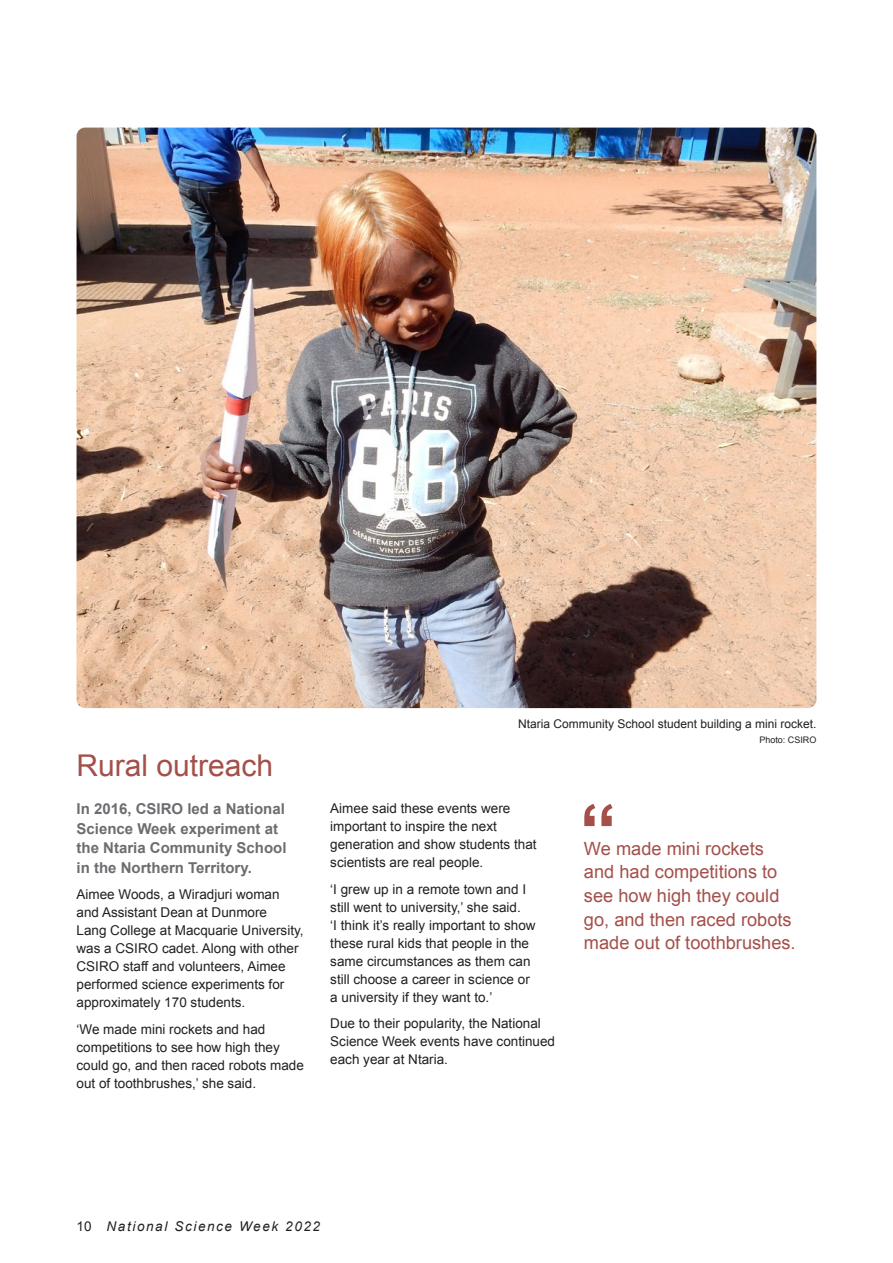
<style>
.page{position:relative;width:893px;height:1263px;background:#fff}
.page>*{position:absolute;margin:0;border:0;box-sizing:border-box;transform-origin:0 0}
.Heading_level_1{font:30px "Arial";color:#a44f4a}
.intro_green{font:18.15px/23.7px "Arial";color:#a44f4a}
.intro_green-2{font:700 15px/19.5px "Arial";color:#6c6d70}
.body_copy{font:13.5px/18px "Arial";color:#231f20}
.t1{font:italic 13.5px "Arial";letter-spacing:.12em;color:#231f20}
.body_copy-2{font:12px "Arial";color:#231f20}
.body_copy-3{font:9px "Arial";color:#231f20}
.s1{font-style:normal}
</style>
<div class="page">
<img style="left:77px;top:128px;width:739px;height:580px">
<svg style="left:584px;top:804px;width:29px;height:22px"></svg>
<p class="Heading_level_1" style="left:77px;top:746px;width:198px">Rural outreach</p>
<p class="intro_green-2" style="left:77px;top:800px;width:212px">In 2016, CSIRO led a National<br>Science Week experiment at the Ntaria Community School in the Northern Territory.</p>
<p class="body_copy" style="left:77px;top:886px;width:229px">Aimee Woods, a Wiradjuri woman and Assistant Dean at Dunmore<br>Lang College at Macquarie University, was a CSIRO cadet. Along with other CSIRO staff and volunteers, Aimee performed science experiments for approximately 170 students.</p>
<p class="body_copy" style="left:77px;top:1020px;width:229px">‘We made mini rockets and had competitions to see how high they could go, and then raced robots made out of toothbrushes,’ she said.</p>
<p class="body_copy-2" style="left:518px;top:715px;width:300px">Ntaria Community School student building a mini rocket.</p>
<p class="body_copy-3" style="left:759px;top:733px;width:59px">Photo: CSIRO</p>
<p class="body_copy" style="left:330px;top:800px;width:208px">Aimee said these events were important to inspire the next generation and show students that scientists are real people.</p>
<p class="body_copy" style="left:330px;top:880px;width:207px">‘I grew up in a remote town and I still went to university,’ she said.<br>‘I think it’s really important to show these rural kids that people in the same circumstances as them can still choose a career in science or a university if they want to.’</p>
<p class="body_copy" style="left:330px;top:1015px;width:226px">Due to their popularity, the National<br>Science Week events have continued each year at Ntaria.</p>
<p class="intro_green" style="left:584px;top:837px;width:213px">We made mini rockets and had competitions to see how high they could go, and then raced robots made out of toothbrushes.</p>
<p class="t1" style="left:77px;top:1217px;width:245px"><span class="s1">10</span> National Science Week 2022</p>
</div>
